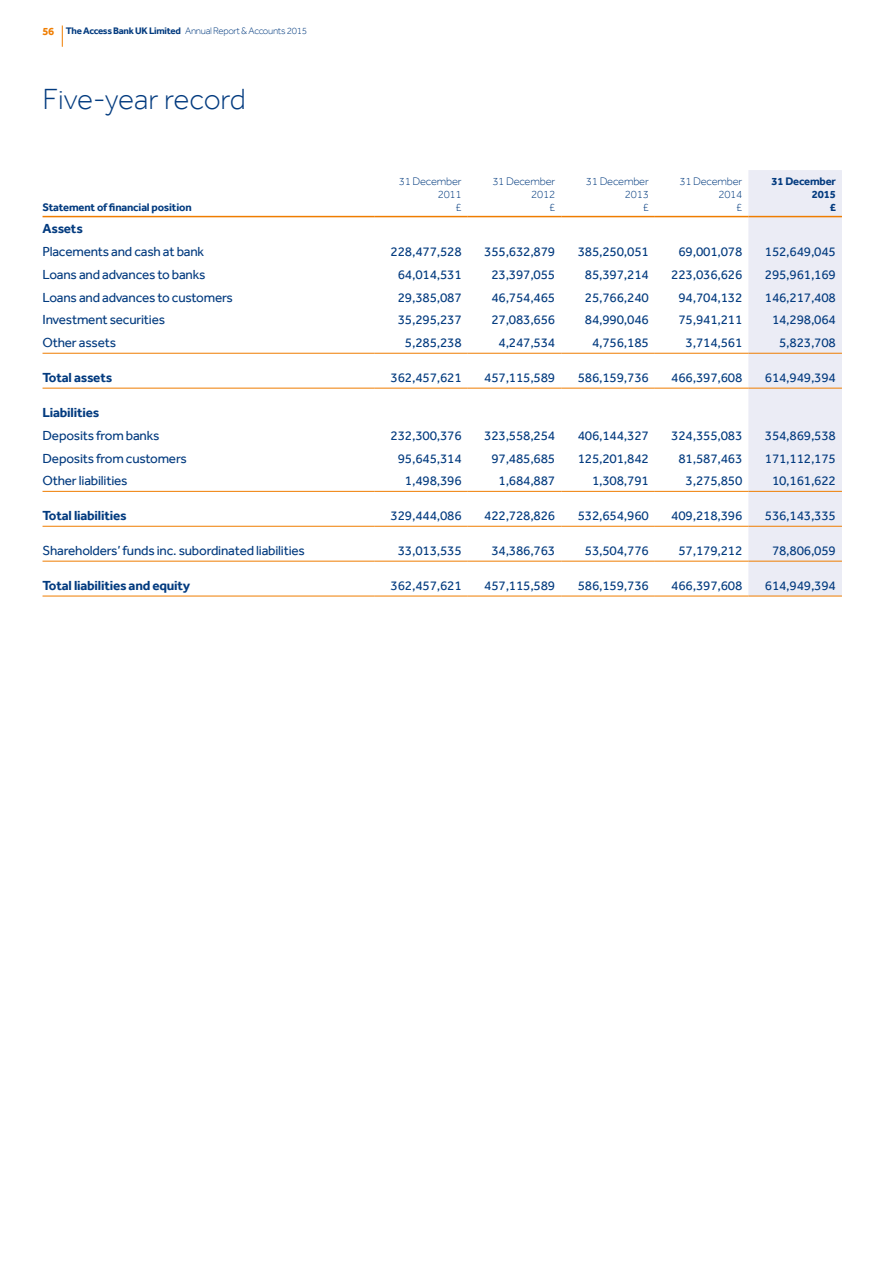
<style>
.page{position:relative;width:893px;height:1263px;background:#fff}
.page>*{position:absolute;margin:0;border:0;box-sizing:border-box;transform-origin:0 0}
.t1{font:300 30px "Effra";letter-spacing:-.01em;color:#033b7f}
.t2{font:13.5px "Effra";letter-spacing:-.015em;color:#033b7f}
.t3{font:700 13.5px "Effra";letter-spacing:-.015em;color:#033b7f}
.t4{font:300 11.25px/12.8px "Effra";letter-spacing:-.015em;color:#033b7f;text-align:right}
.t5{font:700 11.25px/12.8px "Effra";letter-spacing:-.015em;color:#033b7f;text-align:right}
.t6{font:300 9.75px "Effra";letter-spacing:-.03em;color:#033b7f}
.s1{font-weight:700;font-size:11.25px;color:#ef7d00}
.s2{font-weight:700}
</style>
<div class="page">
<div style="left:748px;top:170px;width:94px;height:426px;background:#ebecf5"></div>
<hr style="left:43px;top:353px;width:331px;height:1px;background:#ef7d00">
<hr style="left:374px;top:353px;width:94px;height:1px;background:#ef7d00">
<hr style="left:468px;top:353px;width:93px;height:1px;background:#ef7d00">
<hr style="left:561px;top:353px;width:94px;height:1px;background:#ef7d00">
<hr style="left:655px;top:353px;width:93px;height:1px;background:#ef7d00">
<hr style="left:748px;top:353px;width:94px;height:1px;background:#ef7d00">
<hr style="left:43px;top:388px;width:331px;height:1px;background:#ef7d00">
<hr style="left:374px;top:388px;width:94px;height:1px;background:#ef7d00">
<hr style="left:468px;top:388px;width:93px;height:1px;background:#ef7d00">
<hr style="left:561px;top:388px;width:94px;height:1px;background:#ef7d00">
<hr style="left:655px;top:388px;width:93px;height:1px;background:#ef7d00">
<hr style="left:748px;top:388px;width:94px;height:1px;background:#ef7d00">
<hr style="left:43px;top:526px;width:331px;height:1px;background:#ef7d00">
<hr style="left:374px;top:526px;width:94px;height:1px;background:#ef7d00">
<hr style="left:468px;top:526px;width:93px;height:1px;background:#ef7d00">
<hr style="left:561px;top:526px;width:94px;height:1px;background:#ef7d00">
<hr style="left:655px;top:526px;width:93px;height:1px;background:#ef7d00">
<hr style="left:748px;top:526px;width:94px;height:1px;background:#ef7d00">
<hr style="left:43px;top:596px;width:331px;height:1px;background:#ef7d00">
<hr style="left:374px;top:596px;width:94px;height:1px;background:#ef7d00">
<hr style="left:468px;top:596px;width:93px;height:1px;background:#ef7d00">
<hr style="left:561px;top:596px;width:94px;height:1px;background:#ef7d00">
<hr style="left:655px;top:596px;width:93px;height:1px;background:#ef7d00">
<hr style="left:748px;top:596px;width:94px;height:1px;background:#ef7d00">
<hr style="left:43px;top:561px;width:331px;height:1px;background:#ef7d00">
<hr style="left:374px;top:561px;width:94px;height:1px;background:#ef7d00">
<hr style="left:468px;top:561px;width:93px;height:1px;background:#ef7d00">
<hr style="left:561px;top:561px;width:94px;height:1px;background:#ef7d00">
<hr style="left:655px;top:561px;width:93px;height:1px;background:#ef7d00">
<hr style="left:748px;top:561px;width:94px;height:1px;background:#ef7d00">
<hr style="left:43px;top:491px;width:331px;height:1px;background:#ef7d00">
<hr style="left:374px;top:491px;width:94px;height:1px;background:#ef7d00">
<hr style="left:468px;top:491px;width:93px;height:1px;background:#ef7d00">
<hr style="left:561px;top:491px;width:94px;height:1px;background:#ef7d00">
<hr style="left:655px;top:491px;width:93px;height:1px;background:#ef7d00">
<hr style="left:748px;top:491px;width:94px;height:1px;background:#ef7d00">
<hr style="left:43px;top:216px;width:331px;height:1px;background:#ef7d00">
<hr style="left:374px;top:216px;width:94px;height:1px;background:#ef7d00">
<hr style="left:468px;top:216px;width:93px;height:1px;background:#ef7d00">
<hr style="left:561px;top:216px;width:94px;height:1px;background:#ef7d00">
<hr style="left:655px;top:216px;width:93px;height:1px;background:#ef7d00">
<hr style="left:748px;top:216px;width:94px;height:1px;background:#ef7d00">
<svg style="left:62px;top:26px;width:1px;height:21px"></svg>
<p class="t6" style="left:43px;top:25px;width:266px"><span class="s1">56</span> <span class="s2">The Access Bank UK Limited</span> Annual Report &amp; Accounts 2015</p>
<h1 class="t1" style="left:43px;top:82px;width:205px">Five-year record</h1>
<p class="t5" style="left:43px;top:200px;width:151px">Statement of financial position</p>
<p class="t4" style="left:399px;top:175px;width:64px">31 December<br>2011<br>£</p>
<p class="t4" style="left:492px;top:175px;width:64px">31 December<br>2012<br>£</p>
<p class="t4" style="left:586px;top:175px;width:64px">31 December<br>2013<br>£</p>
<p class="t4" style="left:679px;top:175px;width:64px">31 December<br>2014<br>£</p>
<p class="t5" style="left:772px;top:175px;width:66px">31 December<br>2015<br>£</p>
<p class="t3" style="left:43px;top:221px;width:42px">Assets</p>
<p class="t2" style="left:43px;top:244px;width:163px">Placements and cash at bank</p>
<p class="t2" style="left:391px;top:244px;width:73px">228,477,528</p>
<p class="t2" style="left:484px;top:244px;width:73px">355,632,879</p>
<p class="t2" style="left:578px;top:244px;width:73px">385,250,051</p>
<p class="t2" style="left:678px;top:244px;width:65px">69,001,078</p>
<p class="t2" style="left:765px;top:244px;width:73px">152,649,045</p>
<p class="t2" style="left:43px;top:266px;width:165px">Loans and advances to banks</p>
<p class="t2" style="left:398px;top:266px;width:65px">64,014,531</p>
<p class="t2" style="left:491px;top:266px;width:65px">23,397,055</p>
<p class="t2" style="left:585px;top:266px;width:65px">85,397,214</p>
<p class="t2" style="left:671px;top:266px;width:73px">223,036,626</p>
<p class="t2" style="left:765px;top:266px;width:73px">295,961,169</p>
<p class="t2" style="left:43px;top:289px;width:192px">Loans and advances to customers</p>
<p class="t2" style="left:398px;top:289px;width:65px">29,385,087</p>
<p class="t2" style="left:491px;top:289px;width:65px">46,754,465</p>
<p class="t2" style="left:585px;top:289px;width:65px">25,766,240</p>
<p class="t2" style="left:678px;top:289px;width:65px">94,704,132</p>
<p class="t2" style="left:765px;top:289px;width:73px">146,217,408</p>
<p class="t2" style="left:43px;top:312px;width:124px">Investment securities</p>
<p class="t2" style="left:398px;top:312px;width:65px">35,295,237</p>
<p class="t2" style="left:491px;top:312px;width:65px">27,083,656</p>
<p class="t2" style="left:585px;top:312px;width:65px">84,990,046</p>
<p class="t2" style="left:678px;top:312px;width:65px">75,941,211</p>
<p class="t2" style="left:772px;top:312px;width:65px">14,298,064</p>
<p class="t2" style="left:43px;top:335px;width:75px">Other assets</p>
<p class="t2" style="left:405px;top:335px;width:58px">5,285,238</p>
<p class="t2" style="left:498px;top:335px;width:58px">4,247,534</p>
<p class="t2" style="left:592px;top:335px;width:58px">4,756,185</p>
<p class="t2" style="left:686px;top:335px;width:58px">3,714,561</p>
<p class="t2" style="left:779px;top:335px;width:58px">5,823,708</p>
<p class="t3" style="left:43px;top:369px;width:71px">Total assets</p>
<p class="t2" style="left:391px;top:370px;width:73px">362,457,621</p>
<p class="t2" style="left:484px;top:370px;width:73px">457,115,589</p>
<p class="t2" style="left:578px;top:370px;width:73px">586,159,736</p>
<p class="t2" style="left:671px;top:370px;width:73px">466,397,608</p>
<p class="t2" style="left:765px;top:370px;width:73px">614,949,394</p>
<p class="t3" style="left:43px;top:404px;width:58px">Liabilities</p>
<p class="t2" style="left:43px;top:427px;width:118px">Deposits from banks</p>
<p class="t2" style="left:391px;top:427px;width:73px">232,300,376</p>
<p class="t2" style="left:484px;top:427px;width:73px">323,558,254</p>
<p class="t2" style="left:578px;top:427px;width:73px">406,144,327</p>
<p class="t2" style="left:671px;top:427px;width:73px">324,355,083</p>
<p class="t2" style="left:765px;top:427px;width:73px">354,869,538</p>
<p class="t2" style="left:43px;top:450px;width:146px">Deposits from customers</p>
<p class="t2" style="left:398px;top:450px;width:65px">95,645,314</p>
<p class="t2" style="left:491px;top:450px;width:65px">97,485,685</p>
<p class="t2" style="left:578px;top:450px;width:73px">125,201,842</p>
<p class="t2" style="left:678px;top:450px;width:65px">81,587,463</p>
<p class="t2" style="left:765px;top:450px;width:73px">171,112,175</p>
<p class="t2" style="left:43px;top:473px;width:87px">Other liabilities</p>
<p class="t2" style="left:405px;top:473px;width:58px">1,498,396</p>
<p class="t2" style="left:498px;top:473px;width:58px">1,684,887</p>
<p class="t2" style="left:592px;top:473px;width:58px">1,308,791</p>
<p class="t2" style="left:686px;top:473px;width:58px">3,275,850</p>
<p class="t2" style="left:772px;top:473px;width:65px">10,161,622</p>
<p class="t3" style="left:43px;top:507px;width:86px">Total liabilities</p>
<p class="t2" style="left:391px;top:508px;width:73px">329,444,086</p>
<p class="t2" style="left:484px;top:508px;width:73px">422,728,826</p>
<p class="t2" style="left:578px;top:508px;width:73px">532,654,960</p>
<p class="t2" style="left:671px;top:508px;width:73px">409,218,396</p>
<p class="t2" style="left:765px;top:508px;width:73px">536,143,335</p>
<p class="t2" style="left:43px;top:543px;width:264px">Shareholders’ funds inc. subordinated liabilities</p>
<p class="t2" style="left:398px;top:543px;width:65px">33,013,535</p>
<p class="t2" style="left:491px;top:543px;width:65px">34,386,763</p>
<p class="t2" style="left:585px;top:543px;width:65px">53,504,776</p>
<p class="t2" style="left:678px;top:543px;width:65px">57,179,212</p>
<p class="t2" style="left:772px;top:543px;width:65px">78,806,059</p>
<p class="t3" style="left:43px;top:577px;width:149px">Total liabilities and equity</p>
<p class="t2" style="left:391px;top:578px;width:73px">362,457,621</p>
<p class="t2" style="left:484px;top:578px;width:73px">457,115,589</p>
<p class="t2" style="left:578px;top:578px;width:73px">586,159,736</p>
<p class="t2" style="left:671px;top:578px;width:73px">466,397,608</p>
<p class="t2" style="left:765px;top:578px;width:73px">614,949,394</p>
</div>
